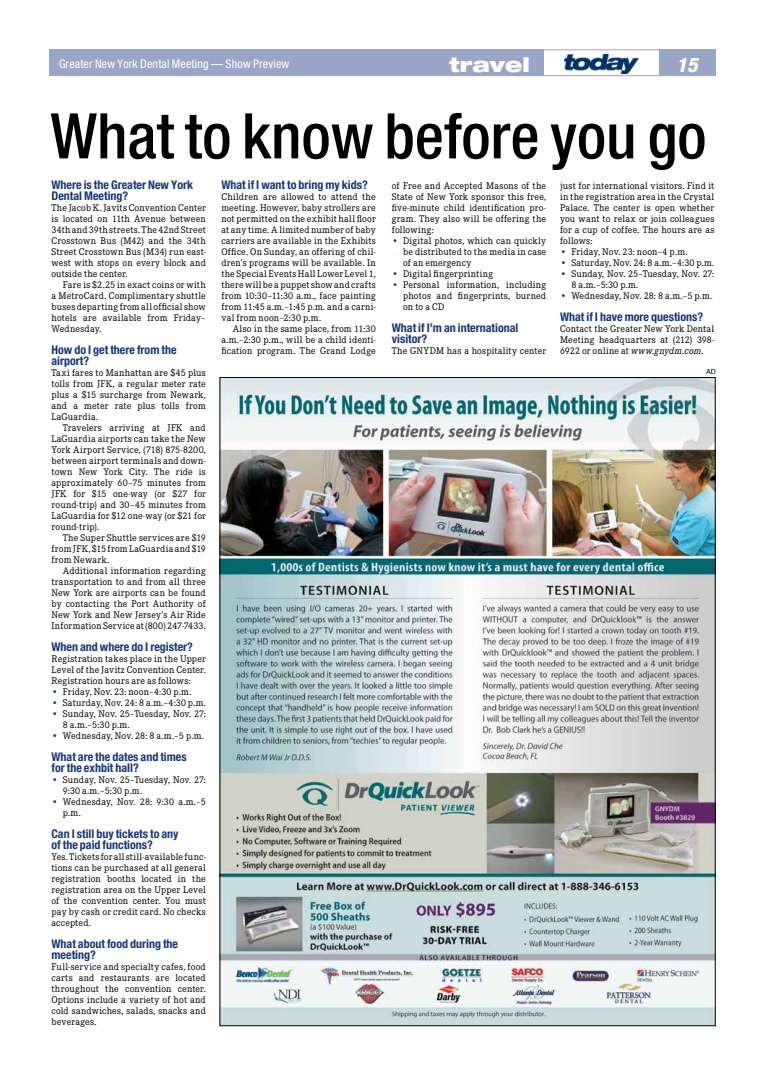
<style>
.page{position:relative;width:765px;height:1080px;background:#fff}
.page>*{position:absolute;margin:0;border:0;box-sizing:border-box;transform-origin:0 0}
.t1{font:500 condensed 63px "Helvetica Neue";color:#000}
.t2{font:900 expanded 20px "Helvetica Neue";color:#fff}
.t3{font:italic 800 condensed 20px "Helvetica Neue";color:#fff}
.t4{font:700 condensed 12px/11px "Helvetica Neue";color:#153676}
.t5{font:condensed 12px "Helvetica Neue";letter-spacing:.015em;color:#fff}
.t6{font:10px/11px "Corporate E";letter-spacing:.015em;color:#000;text-align:justify}
.t7{font:7px "Helvetica";color:#000}
.s1{color:#153676}
.s2{font-style:italic}
</style>
<div class="page">
<div style="left:49px;top:49px;width:666px;height:27px;border:1px solid #99a6c6"></div>
<div style="left:50px;top:50px;width:494px;height:26px;background:#99a6c6"></div>
<div style="left:659px;top:50px;width:57px;height:26px;background:#99a6c6"></div>
<img style="left:564px;top:54px;width:74px;height:20px">
<img style="left:222px;top:379px;width:492px;height:645px">
<p class="t5" style="left:59px;top:57px;width:232px">Greater New York Dental Meeting — Show Preview</p>
<h2 class="t2" style="left:449px;top:52px;width:82px">travel</h2>
<h2 class="t3" style="left:677px;top:53px;width:23px">15</h2>
<h1 class="t1" style="left:50px;top:98px;width:658px">What to know before you go</h1>
<p class="t4" style="left:52px;top:179px;width:143px">Where is the Greater New York<br>Dental Meeting?</p>
<p class="t6" style="left:52px;top:203px;width:156px">The Jacob K. Javits Convention Center is located on 11th Avenue between 34th and 39th streets. The 42nd Street Crosstown Bus (M42) and the 34th Street Crosstown Bus (M34) run east&shy;west with stops on every block and outside the center.</p>
<p class="t6" style="left:52px;top:280px;width:156px;text-indent:11px">Fare is $2.25 in exact coins or with a MetroCard. Complimentary shuttle buses departing from all official show hotels are available from Friday– Wednesday.</p>
<p class="t4" style="left:52px;top:344px;width:127px">How do I get there from the airport?</p>
<p class="t6" style="left:52px;top:368px;width:156px">Taxi fares to Manhattan are $45 plus tolls from JFK, a regular meter rate plus a $15 surcharge from Newark, and a meter rate plus tolls from LaGuardia.</p>
<p class="t6" style="left:52px;top:423px;width:156px;text-indent:11px">Travelers arriving at JFK and LaGuardia airports can take the New York Airport Service, (718) 875-8200, between airport terminals and down&shy;town New York City. The ride is approximately 60–75 minutes from JFK for $15 one-way (or $27 for round-trip) and 30–45 minutes from LaGuardia for $12 one-way (or $21 for round-trip).</p>
<p class="t6" style="left:52px;top:533px;width:156px;text-indent:11px">The Super Shuttle services are $19 from JFK, $15 from LaGuardia and $19 from Newark.</p>
<p class="t6" style="left:52px;top:566px;width:156px;text-indent:11px">Additional information regarding transportation to and from all three New York are airports can be found by contacting the Port Authority of New York and New Jersey’s Air Ride Information Service at (800) 247-7433.</p>
<p class="t4" style="left:52px;top:641px;width:143px">When and where do I register?</p>
<p class="t6" style="left:52px;top:654px;width:156px">Registration takes place in the Upper Level of the Javitz Convention Center.<br>Registration hours are as follows:</p>
<p class="t6" style="left:52px;top:687px;width:141px"><span class="s1">•</span> Friday, Nov. 23: noon–4:30 p.m.</p>
<p class="t6" style="left:52px;top:698px;width:156px"><span class="s1">•</span> Saturday, Nov. 24: 8 a.m.–4:30 p.m.</p>
<p class="t6" style="left:63px;top:709px;width:145px;text-indent:-11px"><span class="s1">•</span> Sunday, Nov. 25–Tuesday, Nov. 27:<br>8 a.m.–5:30 p.m.</p>
<p class="t6" style="left:52px;top:731px;width:154px"><span class="s1">•</span> Wednesday, Nov. 28: 8 a.m.–5 p.m.</p>
<p class="t4" style="left:52px;top:751px;width:137px">What are the dates and times for the exhbit hall?</p>
<p class="t6" style="left:63px;top:775px;width:145px;text-indent:-11px"><span class="s1">•</span> Sunday, Nov. 25–Tuesday, Nov. 27:<br>9:30 a.m.–5:30 p.m.</p>
<p class="t6" style="left:63px;top:797px;width:145px;text-indent:-11px"><span class="s1">•</span> Wednesday, Nov. 28: 9:30 a.m.–5 p.m.</p>
<p class="t4" style="left:52px;top:828px;width:129px">Can I still buy tickets to any of the paid functions?</p>
<p class="t6" style="left:52px;top:852px;width:156px">Yes. Tickets for all still-available func&shy;tions can be purchased at all general registration booths located in the registration area on the Upper Level of the convention center. You must pay by cash or credit card. No checks accepted.</p>
<p class="t4" style="left:52px;top:938px;width:128px">What about food during the meeting?</p>
<p class="t6" style="left:52px;top:962px;width:156px">Full-service and specialty cafes, food carts and restaurants are located throughout the convention center.<br>Options include a variety of hot and cold sandwiches, salads, snacks and beverages.</p>
<p class="t4" style="left:221px;top:179px;width:148px">What if I want to bring my kids?</p>
<p class="t6" style="left:221px;top:192px;width:156px">Children are allowed to attend the meeting. However, baby strollers are not permitted on the exhibit hall floor at any time. A limited number of baby carriers are available in the Exhibits Office. On Sunday, an offering of chil&shy;dren’s programs will be available. In the Special Events Hall Lower Level 1, there will be a puppet show and crafts from 10:30–11:30 a.m., face painting from 11:45 a.m.–1:45 p.m. and a carni&shy;val from noon–2:30 p.m.</p>
<p class="t6" style="left:221px;top:324px;width:156px;text-indent:11px">Also in the same place, from 11:30 a.m.–2:30 p.m., will be a child identi&shy;fication program. The Grand Lodge</p>
<p class="t6" style="left:392px;top:181px;width:156px">of Free and Accepted Masons of the State of New York sponsor this free, five-minute child identification pro&shy;gram. They also will be offering the following:</p>
<p class="t6" style="left:403px;top:236px;width:145px;text-indent:-11px"><span class="s1">•</span> Digital photos, which can quickly be distributed to the media in case of an emergency</p>
<p class="t6" style="left:392px;top:269px;width:103px"><span class="s1">•</span> Digital fingerprinting</p>
<p class="t6" style="left:403px;top:280px;width:145px;text-indent:-11px"><span class="s1">•</span> Personal information, including photos and fingerprints, burned on to a CD</p>
<p class="t4" style="left:392px;top:322px;width:128px">What if I’m an international visitor?</p>
<p class="t6" style="left:392px;top:346px;width:156px">The GNYDM has a hospitality center</p>
<p class="t6" style="left:560px;top:181px;width:156px">just for international visitors. Find it in the registration area in the Crystal Palace. The center is open whether you want to relax or join colleagues for a cup of coffee. The hours are as follows:</p>
<p class="t6" style="left:560px;top:247px;width:129px"><span class="s1">•</span> Friday, Nov. 23: noon–4 p.m.</p>
<p class="t6" style="left:560px;top:258px;width:156px"><span class="s1">•</span> Saturday, Nov. 24: 8 a.m.–4:30 p.m.</p>
<p class="t6" style="left:571px;top:269px;width:145px;text-indent:-11px"><span class="s1">•</span> Sunday, Nov. 25–Tuesday, Nov. 27:<br>8 a.m.–5:30 p.m.</p>
<p class="t6" style="left:560px;top:291px;width:154px"><span class="s1">•</span> Wednesday, Nov. 28: 8 a.m.–5 p.m.</p>
<p class="t4" style="left:560px;top:311px;width:145px">What if I have more questions?</p>
<p class="t6" style="left:560px;top:324px;width:156px">Contact the Greater New York Dental Meeting headquarters at (212) 398- 6922 or online at <span class="s2">www.gnydm.com</span>.</p>
<p class="t7" style="left:706px;top:366px;width:11px">AD</p>
</div>
